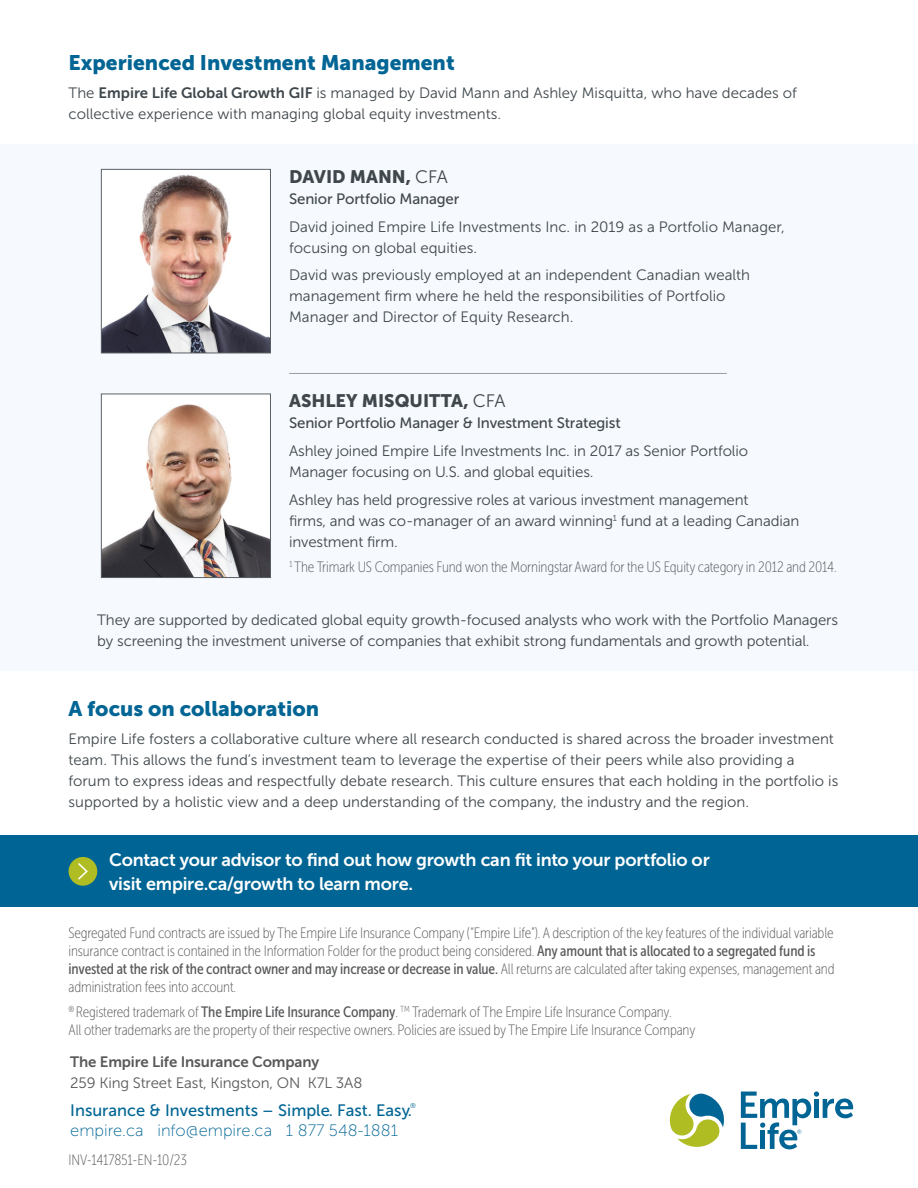
<style>
.page{position:relative;width:918px;height:1188px;background:#fff}
.page>*{position:absolute;margin:0;border:0;box-sizing:border-box;transform-origin:0 0}
.EL_Heading_2_-_14_pt{font:21px "Museo Sans 900";color:#006594}
.CTA{font:18px/24px "Museo Sans 700";letter-spacing:-.015em;color:#fff}
.Name_20_24{font:18px "Museo Sans 900";color:#3f474c}
.Tagline{font:16.5px "Museo Sans 500";color:#006594}
.Tagline-2{font:16.5px "Museo Sans 100";color:#006594}
.EL_Body_Text_-_10_pt{font:15px/21px "Museo Sans 300";color:#3f474c}
.EL_Footnote_Legal{font:15px/18px "Museo Sans Cond 100";letter-spacing:-.01em;color:#58595b}
.Title_16_20{font:15px "Museo Sans 500";letter-spacing:-.01em;color:#3f474c}
.EL_Footnote_Legal-2{font:15px "Museo Sans 300";letter-spacing:-.01em;color:#58595b}
.EL_Footnote_Legal-3{font:15px "Museo Sans 700";letter-spacing:-.01em;color:#58595b}
.Tagline-3{font:7.05px "Museo Sans 300";color:#006594}
.s1{font-family:"Museo Sans 700"}
.s2{font-family:"Museo Sans 300"}
.s3{font-family:"Museo Sans Cond 500"}
</style>
<div class="page">
<div style="left:0;top:836px;width:918px;height:71px;background:#006594"></div>
<div style="left:69px;top:857px;width:28px;height:29px;background:#afbc22;border-radius:50%"></div>
<svg style="left:78px;top:863px;width:10px;height:17px"></svg>
<div style="left:0;top:144px;width:918px;height:527px;background:#f6f9fd"></div>
<img style="left:103px;top:174px;width:166px;height:177px">
<div style="left:101px;top:169px;width:170px;height:184px;border:1px solid #5a6166"></div>
<img style="left:103px;top:404px;width:166px;height:172px">
<div style="left:101px;top:394px;width:170px;height:184px;border:1px solid #5a6166"></div>
<svg style="left:670px;top:1094px;width:54px;height:53px"></svg>
<svg style="left:741px;top:1091px;width:112px;height:58px"></svg>
<hr style="left:289px;top:373px;width:438px;height:1px;background:#969fa5">
<h2 class="EL_Heading_2_-_14_pt" style="left:69px;top:50px;width:388px">Experienced Investment Management</h2>
<p class="EL_Body_Text_-_10_pt" style="left:69px;top:82px;width:730px">The <span class="s1">Empire Life Global Growth GIF</span> is managed by David Mann and Ashley Misquitta, who have decades of collective experience with managing global equity investments.</p>
<h1 class="Name_20_24" style="left:289px;top:166px;width:160px">DAVID MANN, <span class="s2">CFA</span></h1>
<h2 class="Title_16_20" style="left:289px;top:190px;width:172px">Senior Portfolio Manager</h2>
<p class="EL_Body_Text_-_10_pt" style="left:289px;top:216px;width:497px">David joined Empire Life Investments Inc. in 2019 as a Portfolio Manager, focusing on global equities.</p>
<p class="EL_Body_Text_-_10_pt" style="left:289px;top:265px;width:463px">David was previously employed at an independent Canadian wealth management firm where he held the responsibilities of Portfolio<br>Manager and Director of Equity Research.</p>
<h1 class="Name_20_24" style="left:289px;top:391px;width:218px">ASHLEY MISQUITTA, <span class="s2">CFA</span></h1>
<h2 class="Title_16_20" style="left:289px;top:415px;width:333px">Senior Portfolio Manager &amp; Investment Strategist</h2>
<p class="EL_Body_Text_-_10_pt" style="left:289px;top:441px;width:460px">Ashley joined Empire Life Investments Inc. in 2017 as Senior Portfolio<br>Manager focusing on U.S. and global equities.</p>
<p class="EL_Body_Text_-_10_pt" style="left:289px;top:489px;width:512px">Ashley has held progressive roles at various investment management<br>firms, and was co-manager of an award winning<sup>1</sup> fund at a leading Canadian investment firm.</p>
<p class="EL_Footnote_Legal" style="left:289px;top:558px;width:549px"><sup>1</sup> The Trimark US Companies Fund won the Morningstar Award for the US Equity category in 2012 and 2014.</p>
<p class="EL_Body_Text_-_10_pt" style="left:97px;top:610px;width:742px">They are supported by dedicated global equity growth-focused analysts who work with the Portfolio Managers by screening the investment universe of companies that exhibit strong fundamentals and growth potential.</p>
<h2 class="EL_Heading_2_-_14_pt" style="left:69px;top:697px;width:252px">A focus on collaboration</h2>
<p class="EL_Body_Text_-_10_pt" style="left:69px;top:728px;width:771px">Empire Life fosters a collaborative culture where all research conducted is shared across the broader investment team. This allows the fund’s investment team to leverage the expertise of their peers while also providing a forum to express ideas and respectfully debate research. This culture ensures that each holding in the portfolio is supported by a holistic view and a deep understanding of the company, the industry and the region.</p>
<p class="CTA" style="left:109px;top:848px;width:602px">Contact your advisor to find out how growth can fit into your portfolio or visit empire.ca/growth to learn more.</p>
<p class="EL_Footnote_Legal" style="left:69px;top:924px;width:768px">Segregated Fund contracts are issued by The Empire Life Insurance Company (“Empire Life”). A description of the key features of the individual variable insurance contract is contained in the Information Folder for the product being considered. <span class="s3">Any amount that is allocated to a segregated fund is invested at the risk of the contract owner and may increase or decrease in value.</span> All returns are calculated after taking expenses, management and administration fees into account.</p>
<p class="EL_Footnote_Legal" style="left:69px;top:1003px;width:628px"><sup>®</sup> Registered trademark of <span class="s3">The Empire Life Insurance Company</span>. <sup>TM</sup> Trademark of The Empire Life Insurance Company.<br>All other trademarks are the property of their respective owners. Policies are issued by The Empire Life Insurance Company</p>
<p class="EL_Footnote_Legal-3" style="left:70px;top:1054px;width:250px">The Empire Life Insurance Company</p>
<p class="EL_Footnote_Legal-2" style="left:70px;top:1075px;width:294px">259 King Street East, Kingston, ON K7L 3A8</p>
<p class="Tagline" style="left:70px;top:1102px;width:343px">Insurance &amp; Investments – Simple. Fast. Easy.</p>
<p class="Tagline-3" style="left:410px;top:1102px;width:7px">®</p>
<p class="Tagline-2" style="left:70px;top:1122px;width:329px">empire.ca info@empire.ca 1 877 548-1881</p>
<p class="EL_Footnote_Legal" style="left:69px;top:1151px;width:120px">INV-1417851-EN-10/23</p>
</div>
